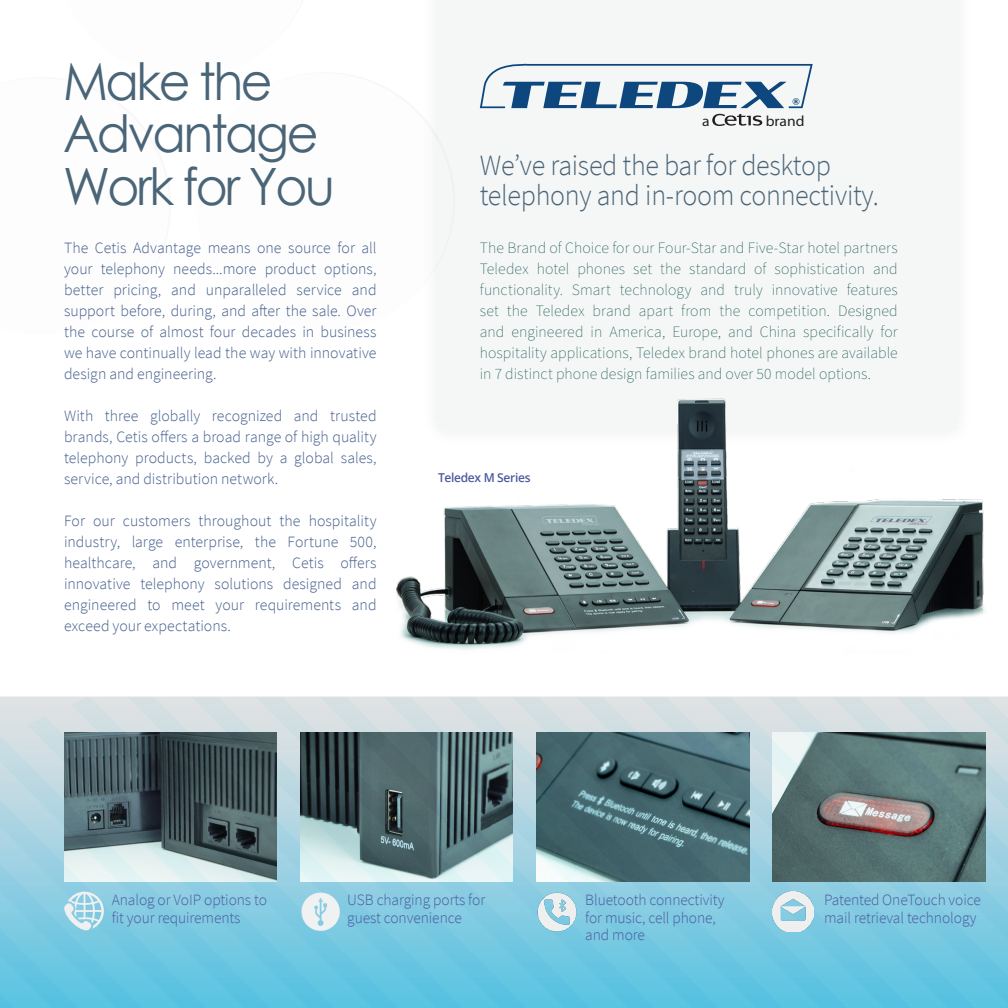
<style>
.page{position:relative;width:1008px;height:1008px;background:#fff}
.page>*{position:absolute;margin:0;border:0;box-sizing:border-box;transform-origin:0 0}
.Page_Header{font:51.45px "Century Gothic";letter-spacing:-.05em;color:#4a6578;scale:.95 1}
.Brand_Statement_Titl{font:300 29.4px/30.8px "Source Sans Pro";letter-spacing:-.01em;color:#4a6578;scale:.95 1}
.Sidebar_Column{font:300 15.75px/21px "Source Sans Pro";color:#445e8c;text-align:justify}
.Brand_Statement{font:200 15.75px/21px "Source Sans Pro";letter-spacing:.005em;color:#1d5b52;text-align:justify}
.Thumbnail_Paragraph{font:300 15.75px/17.5px "Source Sans Pro";letter-spacing:-.005em;color:#4d5a9e}
.t1{font:14.88px "Myriad Pro";color:#231f20;scale:1.05 1}
.Timeline_Paragraph{font:600 12.25px "Open Sans";letter-spacing:-.025em;color:#4d5a9e}
</style>
<div class="page">
<svg style="left:0;top:737px;width:27px;height:127px;background:#b8d7e2"></svg>
<svg style="left:27px;top:716px;width:44px;height:148px;background:#b0cbd4"></svg>
<svg style="left:71px;top:697px;width:45px;height:167px;background:#798c91"></svg>
<svg style="left:116px;top:697px;width:45px;height:311px;background:#73919a"></svg>
<svg style="left:161px;top:697px;width:45px;height:311px;background:#6f9aa6"></svg>
<svg style="left:206px;top:697px;width:46px;height:311px;background:#6d98a4"></svg>
<svg style="left:252px;top:697px;width:48px;height:311px;background:#82b1bf"></svg>
<svg style="left:300px;top:697px;width:48px;height:311px;background:#79a2ac"></svg>
<svg style="left:348px;top:697px;width:51px;height:311px;background:#73a0ad"></svg>
<svg style="left:399px;top:697px;width:52px;height:311px;background:#72a2ae"></svg>
<svg style="left:451px;top:697px;width:54px;height:311px;background:#7aa9b5"></svg>
<svg style="left:505px;top:697px;width:58px;height:311px;background:#89b9c7"></svg>
<svg style="left:563px;top:697px;width:62px;height:311px;background:#6c9fac"></svg>
<svg style="left:625px;top:697px;width:67px;height:311px;background:#6a9eac"></svg>
<svg style="left:692px;top:697px;width:74px;height:311px;background:#77abb9"></svg>
<svg style="left:766px;top:697px;width:82px;height:311px;background:#7ea9b4"></svg>
<svg style="left:848px;top:697px;width:91px;height:311px;background:#7aa5af"></svg>
<svg style="left:939px;top:697px;width:69px;height:311px;background:#80b2bf"></svg>
<div style="left:420px;top:0;width:554px;height:448px;background:#fbfbfb"></div>
<div style="left:438px;top:0;width:518px;height:430px;background:#f5f7f7"></div>
<img style="left:396px;top:398px;width:589px;height:252px">
<svg style="left:0;top:864px;width:144px;height:144px;background:#81cce3"></svg>
<img style="left:300px;top:892px;width:41px;height:40px">
<img style="left:536px;top:892px;width:41px;height:40px">
<img style="left:773px;top:892px;width:41px;height:40px">
<svg style="left:480px;top:63px;width:333px;height:45px"></svg>
<svg style="left:712px;top:114px;width:50px;height:12px"></svg>
<p class="Page_Header" style="left:63px;top:45px;width:222px">Make the</p>
<p class="Page_Header" style="left:63px;top:98px;width:271px">Advantage</p>
<p class="Page_Header" style="left:63px;top:150px;width:288px">Work for You</p>
<p class="Sidebar_Column" style="left:64px;top:237px;width:314px">The Cetis Advantage means one source for all your telephony needs...more product options, better pricing, and unparalleled service and support before, during, and after the sale. Over the course of almost four decades in business we have continually lead the way with innovative design and engineering.</p>
<p class="Sidebar_Column" style="left:64px;top:405px;width:314px">With three globally recognized and trusted brands, Cetis offers a broad range of high quality telephony products, backed by a global sales, service, and distribution network.</p>
<p class="Sidebar_Column" style="left:64px;top:510px;width:314px">For our customers throughout the hospitality industry, large enterprise, the Fortune 500, healthcare, and government, Cetis offers innovative telephony solutions designed and engineered to meet your requirements and exceed your expectations.</p>
<p class="t1" style="left:702px;top:112px;width:9px">a</p>
<p class="t1" style="left:766px;top:112px;width:38px">brand</p>
<p class="Brand_Statement_Titl" style="left:480px;top:150px;width:422px">We’ve raised the bar for desktop telephony and in-room connectivity.</p>
<p class="Brand_Statement" style="left:480px;top:238px;width:419px">The Brand of Choice for our Four-Star and Five-Star hotel partners Teledex hotel phones set the standard of sophistication and functionality. Smart technology and truly innovative features set the Teledex brand apart from the competition. Designed and engineered in America, Europe, and China specifically for hospitality applications, Teledex brand hotel phones are available in 7 distinct phone design families and over 50 model options.</p>
<p class="Timeline_Paragraph" style="left:438px;top:469px;width:94px">Teledex M Series</p>
<p class="Thumbnail_Paragraph" style="left:347px;top:891px;width:139px">USB charging ports for guest convenience</p>
<p class="Thumbnail_Paragraph" style="left:112px;top:891px;width:157px">Analog or VoIP options to fit your requirements</p>
<p class="Thumbnail_Paragraph" style="left:585px;top:891px;width:141px">Bluetooth connectivity</p>
<p class="Thumbnail_Paragraph" style="left:585px;top:909px;width:132px">for music, cell phone,</p>
<p class="Thumbnail_Paragraph" style="left:585px;top:926px;width:61px">and more</p>
<p class="Thumbnail_Paragraph" style="left:824px;top:891px;width:158px">Patented OneTouch voice mail retrieval technology</p>
</div>
